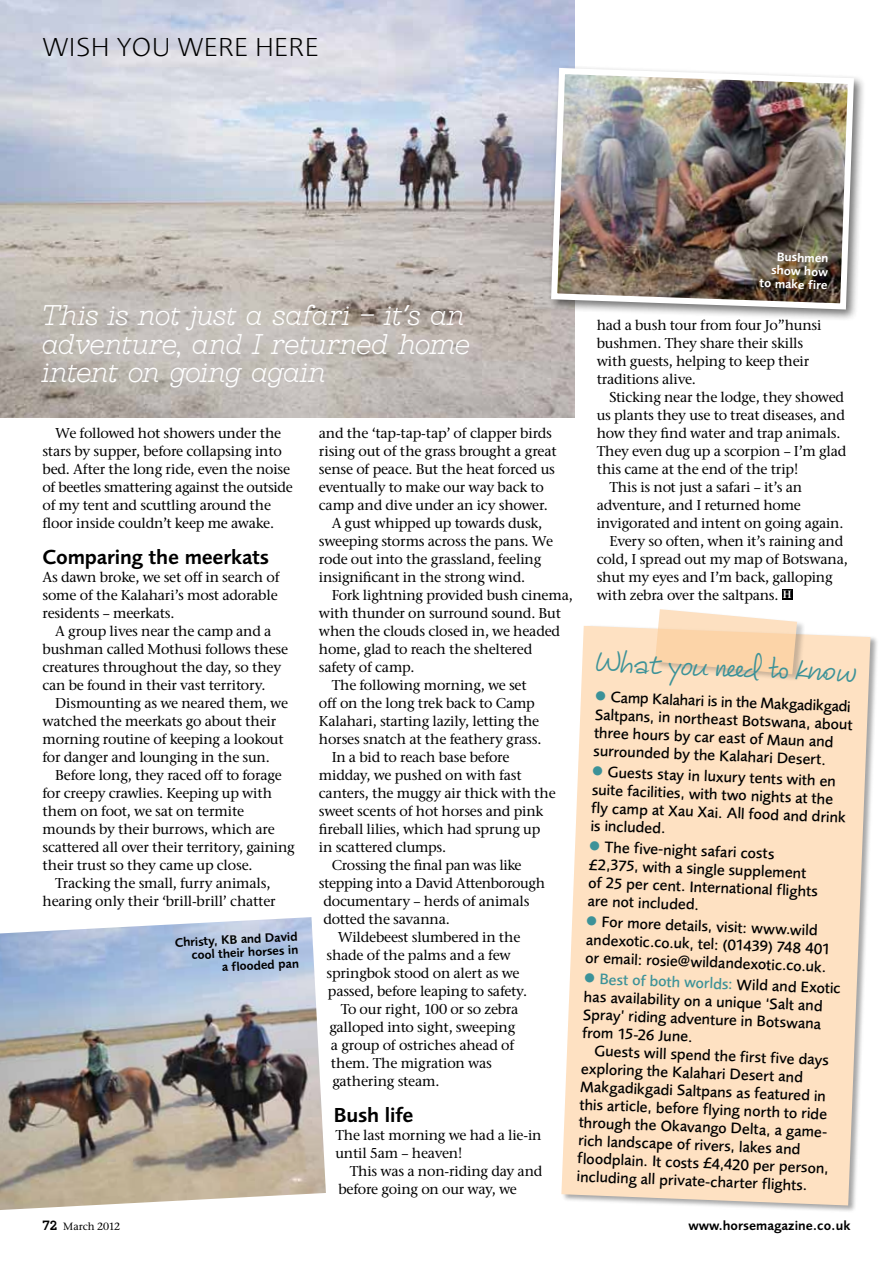
<style>
.page{position:relative;width:893px;height:1263px;background:#fff}
.page>*{position:absolute;margin:0;border:0;box-sizing:border-box;transform-origin:0 0}
.t1{font:33px "Manwriting";color:#3c9298}
.t2{font:italic 27px/28.5px "Esfera NF";letter-spacing:-.025em;color:#fff}
.t3{font:300 27px "Foundry Sans";letter-spacing:.03em;color:#000}
.t4{font:600 21px "Foundry Sans";letter-spacing:-.01em;color:#000}
.t5{font:500 15.75px/18px "Foundry Sans";color:#000}
.t6{font:500 14.25px/18px "ITC Stone Serif";letter-spacing:-.015em;color:#000}
.t7{font:600 13.5px "Foundry Sans";color:#000}
.t8{font:600 12.75px/13.5px "Foundry Sans";color:#000;text-align:right}
.t9{font:600 12.75px/13.5px "Foundry Sans";color:#fff;text-align:right}
.t10{font:500 10.5px "ITC Stone Serif";color:#000}
.s1{font-weight:600;font-size:10.5px;color:#fff}
.s2{color:#3c9298}
.s3{font-family:"Esfera NF";font-weight:700;font-size:12.75px}
</style>
<div class="page">
<img style="left:0;top:0;width:574px;height:417px">
<div style="left:782px;top:589px;width:10px;height:11px;background:#000"></div>
<div style="left:561px;top:624px;width:318px;height:589px;background:#000;opacity:.35"></div>
<svg style="left:561px;top:626px;width:309px;height:579px;fill:#fee1c2"></svg>
<div style="left:655px;top:607px;width:150px;height:74px;background:#000;opacity:.35"></div>
<svg style="left:655px;top:609px;width:142px;height:65px"></svg>
<img style="left:0;top:917px;width:326px;height:293px">
<div style="left:547px;top:64px;width:319px;height:257px;background:#000;opacity:.55"></div>
<img style="left:548px;top:65px;width:309px;height:248px">
<h2 class="t3" style="left:43px;top:31px;width:277px">WISH YOU WERE HERE</h2>
<p class="t9" style="left:761px;top:249px;width:69px;rotate:2deg">Bushmen show how to make fire</p>
<h2 class="t2" style="left:41px;top:301px;width:430px">This is not just a safari – it's an adventure, and I returned home intent on going again</h2>
<p class="t6" style="left:597px;top:316px;width:226px">had a bush tour from four Jo”hunsi bushmen. They share their skills with guests, helping to keep their traditions alive.</p>
<p class="t6" style="left:609px;top:387px;width:236px">Sticking near the lodge, they showed</p>
<p class="t6" style="left:597px;top:405px;width:250px">us plants they use to treat diseases, and</p>
<p class="t6" style="left:597px;top:423px;width:245px">how they find water and trap animals.</p>
<p class="t6" style="left:597px;top:441px;width:251px">They even dug up a scorpion – I’m glad</p>
<p class="t6" style="left:597px;top:459px;width:203px">this came at the end of the trip!</p>
<p class="t6" style="left:609px;top:477px;width:194px">This is not just a safari – it’s an</p>
<p class="t6" style="left:597px;top:495px;width:206px">adventure, and I returned home</p>
<p class="t6" style="left:597px;top:513px;width:248px">invigorated and intent on going again.</p>
<p class="t6" style="left:609px;top:531px;width:235px">Every so often, when it’s raining and</p>
<p class="t6" style="left:597px;top:549px;width:253px">cold, I spread out my map of Botswana,</p>
<p class="t6" style="left:597px;top:567px;width:238px">shut my eyes and I’m back, galloping</p>
<p class="t6" style="left:597px;top:585px;width:196px">with zebra over the saltpans. <span class="s1">H</span></p>
<p class="t6" style="left:319px;top:423px;width:235px">and the ‘tap-tap-tap’ of clapper birds</p>
<p class="t6" style="left:319px;top:441px;width:239px">rising out of the grass brought a great</p>
<p class="t6" style="left:319px;top:459px;width:238px">sense of peace. But the heat forced us</p>
<p class="t6" style="left:319px;top:477px;width:227px">eventually to make our way back to</p>
<p class="t6" style="left:319px;top:495px;width:230px">camp and dive under an icy shower.</p>
<p class="t6" style="left:332px;top:513px;width:212px">A gust whipped up towards dusk,</p>
<p class="t6" style="left:319px;top:531px;width:236px">sweeping storms across the pans. We</p>
<p class="t6" style="left:319px;top:549px;width:224px">rode out into the grassland, feeling</p>
<p class="t6" style="left:319px;top:567px;width:208px">insignificant in the strong wind.</p>
<p class="t6" style="left:332px;top:585px;width:243px">Fork lightning provided bush cinema,</p>
<p class="t6" style="left:319px;top:603px;width:244px">with thunder on surround sound. But</p>
<p class="t6" style="left:319px;top:621px;width:243px">when the clouds closed in, we headed</p>
<p class="t6" style="left:319px;top:639px;width:215px">home, glad to reach the sheltered</p>
<p class="t6" style="left:319px;top:657px;width:97px">safety of camp.</p>
<p class="t6" style="left:332px;top:675px;width:196px">The following morning, we set</p>
<p class="t6" style="left:319px;top:693px;width:217px">off on the long trek back to Camp</p>
<p class="t6" style="left:319px;top:711px;width:222px">Kalahari, starting lazily, letting the</p>
<p class="t6" style="left:319px;top:729px;width:224px">horses snatch at the feathery grass.</p>
<p class="t6" style="left:332px;top:747px;width:179px">In a bid to reach base before</p>
<p class="t6" style="left:319px;top:765px;width:204px">midday, we pushed on with fast</p>
<p class="t6" style="left:319px;top:783px;width:238px">canters, the muggy air thick with the</p>
<p class="t6" style="left:319px;top:801px;width:226px">sweet scents of hot horses and pink</p>
<p class="t6" style="left:319px;top:819px;width:223px">fireball lilies, which had sprung up</p>
<p class="t6" style="left:319px;top:837px;width:129px">in scattered clumps.</p>
<p class="t6" style="left:332px;top:855px;width:191px">Crossing the final pan was like</p>
<p class="t6" style="left:319px;top:873px;width:228px">stepping into a David Attenborough</p>
<p class="t6" style="left:323px;top:891px;width:208px">documentary – herds of animals</p>
<p class="t6" style="left:323px;top:909px;width:128px">dotted the savanna.</p>
<p class="t6" style="left:338px;top:927px;width:184px">Wildebeest slumbered in the</p>
<p class="t6" style="left:326px;top:945px;width:186px">shade of the palms and a few</p>
<p class="t6" style="left:326px;top:963px;width:195px">springbok stood on alert as we</p>
<p class="t6" style="left:328px;top:981px;width:201px">passed, before leaping to safety.</p>
<p class="t6" style="left:341px;top:999px;width:179px">To our right, 100 or so zebra</p>
<p class="t6" style="left:329px;top:1017px;width:188px">galloped into sight, sweeping</p>
<p class="t6" style="left:331px;top:1035px;width:185px">a group of ostriches ahead of</p>
<p class="t6" style="left:331px;top:1053px;width:163px">them. The migration was</p>
<p class="t6" style="left:332px;top:1071px;width:109px">gathering steam.</p>
<h3 class="t4" style="left:334px;top:1102px;width:81px">Bush life</h3>
<p class="t6" style="left:335px;top:1126px;width:208px">The last morning we had a lie-in until 5am – heaven!</p>
<p class="t6" style="left:338px;top:1162px;width:206px;text-indent:11px">This was a non-riding day and before going on our way, we</p>
<p class="t6" style="left:43px;top:424px;width:252px;text-indent:13px">We followed hot showers under the stars by supper, before collapsing into bed. After the long ride, even the noise of beetles smattering against the outside of my tent and scuttling around the floor inside couldn’t keep me awake.</p>
<h3 class="t4" style="left:43px;top:544px;width:228px">Comparing the meerkats</h3>
<p class="t6" style="left:43px;top:568px;width:239px">As dawn broke, we set off in search of some of the Kalahari’s most adorable residents – meerkats.</p>
<p class="t6" style="left:43px;top:622px;width:247px;text-indent:13px">A group lives near the camp and a bushman called Mothusi follows these creatures throughout the day, so they can be found in their vast territory.</p>
<p class="t6" style="left:43px;top:694px;width:247px;text-indent:13px">Dismounting as we neared them, we watched the meerkats go about their morning routine of keeping a lookout for danger and lounging in the sun.</p>
<p class="t6" style="left:55px;top:765px;width:228px">Before long, they raced off to forage</p>
<p class="t6" style="left:43px;top:783px;width:231px">for creepy crawlies. Keeping up with</p>
<p class="t6" style="left:43px;top:801px;width:203px">them on foot, we sat on termite</p>
<p class="t6" style="left:43px;top:819px;width:234px">mounds by their burrows, which are</p>
<p class="t6" style="left:43px;top:837px;width:254px">scattered all over their territory, gaining</p>
<p class="t6" style="left:43px;top:855px;width:212px">their trust so they came up close.</p>
<p class="t6" style="left:55px;top:873px;width:217px">Tracking the small, furry animals,</p>
<p class="t6" style="left:43px;top:891px;width:235px">hearing only their ‘brill-brill’ chatter</p>
<h1 class="t1" style="left:596px;top:638px;width:263px;rotate:2deg">Wh at you need to know</h1>
<p class="t5" style="left:596px;top:688px;width:260px;rotate:2deg"><span class="s2">●</span> Camp Kalahari is in the Makgadikgadi Saltpans, in northeast Botswana, about three hours by car east of Maun and surrounded by the Kalahari Desert.</p>
<p class="t5" style="left:593px;top:763px;width:256px;rotate:2deg"><span class="s2">●</span> Guests stay in luxury tents with en suite facilities, with two nights at the fly camp at Xau Xai. All food and drink is included.</p>
<p class="t5" style="left:590px;top:838px;width:231px;rotate:2deg"><span class="s2">●</span> The five-night safari costs £2,375, with a single supplement of 25 per cent. International flights are not included.</p>
<p class="t5" style="left:587px;top:913px;width:246px;rotate:2deg"><span class="s2">●</span> For more details, visit: www.wild andexotic.co.uk, tel: (01439) 748 401 or email: rosie@wildandexotic.co.uk.</p>
<p class="t5" style="left:585px;top:969px;width:258px;rotate:2deg"><span class="s2">● Best of both worlds:</span> Wild and Exotic has availability on a unique ‘Salt and<br>Spray’ riding adventure in Botswana from 15-26 June.</p>
<p class="t5" style="left:581px;top:1042px;width:253px;text-indent:13px;rotate:2deg">Guests will spend the first five days exploring the Kalahari Desert and Makgadikgadi Saltpans as featured in this article, before flying north to ride through the Okavango Delta, a game&shy;rich landscape of rivers, lakes and floodplain. It costs £4,420 per person, including all private-charter flights.</p>
<p class="t8" style="left:174px;top:936px;width:124px;rotate:-3deg">Christy, KB and David cool their horses in<br>a flooded pan</p>
<p class="t10" style="left:42px;top:1219px;width:79px"><span class="s3">72</span> March 2012</p>
<p class="t7" style="left:688px;top:1218px;width:163px">www.horsemagazine.co.uk</p>
</div>
